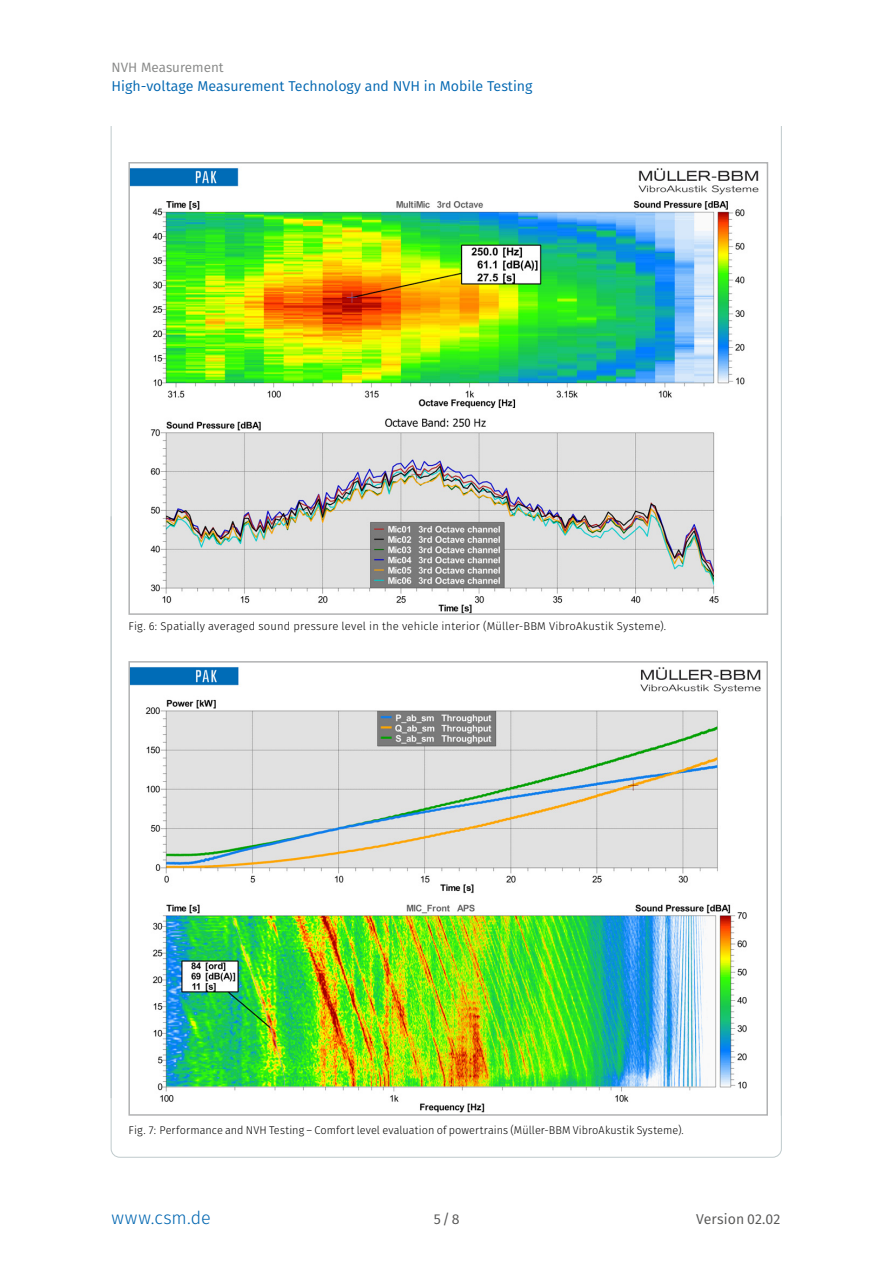
<style>
.page{position:relative;width:893px;height:1263px;background:#fff}
.page>*{position:absolute;margin:0;border:0;box-sizing:border-box;transform-origin:0 0}
.t1{font:300 18px "Fira Sans";letter-spacing:.035em;color:#0066b1}
.t2{font:14.25px "Fira Sans";color:#0066b1}
.t3{font:14.25px "Fira Sans";letter-spacing:.005em;color:#565655}
.t4{font:13.5px "Fira Sans";color:#868786}
.t5{font:300 11.25px "Fira Sans";letter-spacing:.015em;color:#000}
</style>
<div class="page">
<svg style="left:110px;top:515px;width:672px;height:643px"></svg>
<img style="left:130px;top:168px;width:636px;height:445px">
<hr style="left:111px;top:126px;width:1px;height:972px;background:#bfcacc">
<hr style="left:781px;top:126px;width:1px;height:990px;background:#bfcacc">
<img style="left:130px;top:663px;width:636px;height:451px">
<p class="t4" style="left:112px;top:57px;width:114px">NVH Measurement</p>
<p class="t2" style="left:112px;top:75px;width:422px">High-voltage Measurement Technology and NVH in Mobile Testing</p>
<p class="t5" style="left:128px;top:618px;width:539px">Fig. 6: Spatially averaged sound pressure level in the vehicle interior (Müller-BBM VibroAkustik Systeme).</p>
<p class="t5" style="left:128px;top:1122px;width:557px">Fig. 7: Performance and NVH Testing – Comfort level evaluation of powertrains (Müller-BBM VibroAkustik Systeme).</p>
<h1 class="t1" style="left:112px;top:1205px;width:101px">www.csm.de</h1>
<p class="t3" style="left:434px;top:1209px;width:27px">5/8</p>
<p class="t3" style="left:696px;top:1208px;width:85px">Version 02.02</p>
</div>
